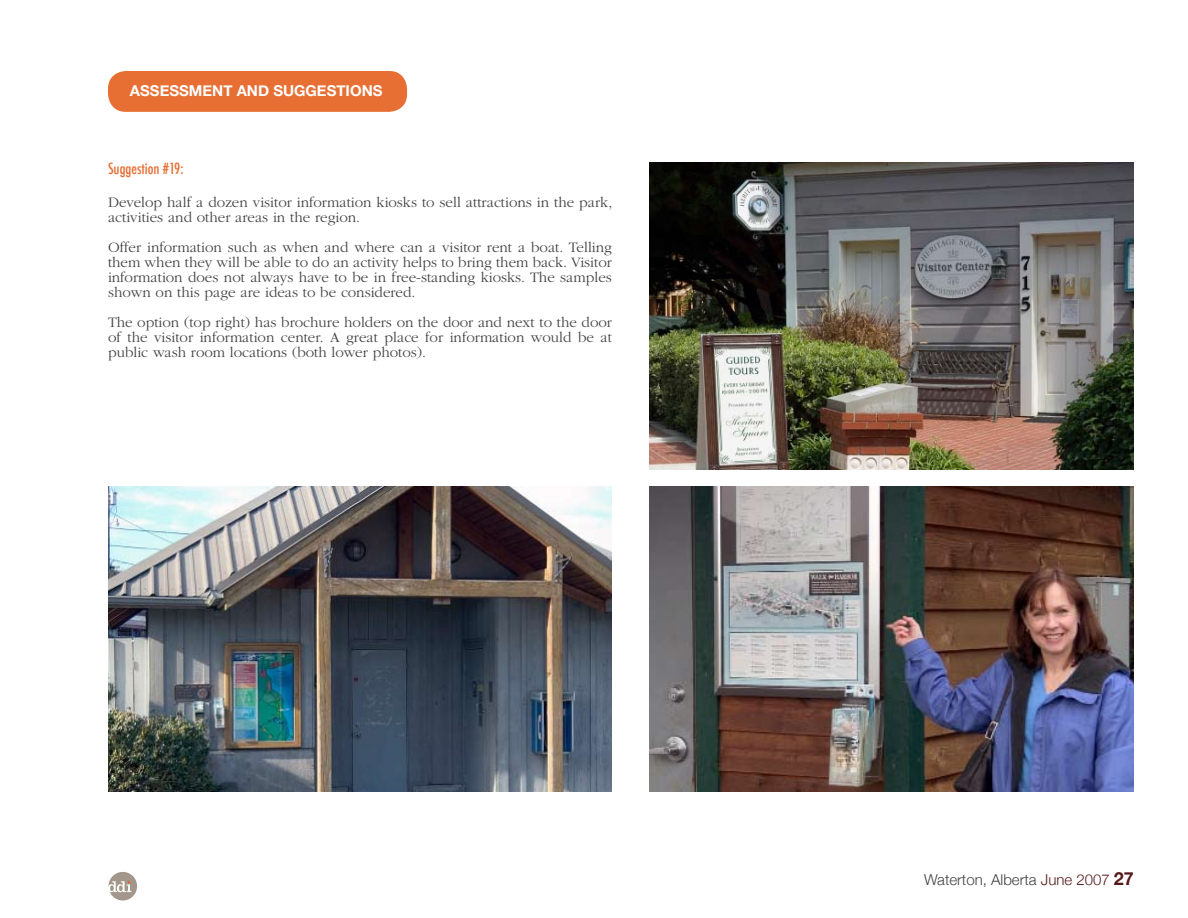
<style>
.page{position:relative;width:1188px;height:918px;background:#fff}
.page>*{position:absolute;margin:0;border:0;box-sizing:border-box;transform-origin:0 0}
.t1{font:300 15px/15px "ITC Garamond Std";color:#414142;text-align:justify}
.t2{font:300 15px "Helvetica Neue";color:#414142}
.t3{font:700 15px "Helvetica Neue";color:#fff}
.t4{font:500 condensed 15px "Futura";color:#e76f34}
.s1{color:#57181b}
.s2{font-weight:700;font-size:18px;color:#57181b}
</style>
<div class="page">
<div style="left:109px;top:872px;width:28px;height:29px;background:#a2978a;border-radius:50%"></div>
<svg style="left:108px;top:881px;width:23px;height:11px"></svg>
<div style="left:108px;top:71px;width:299px;height:41px;background:#e76f34;border-radius:18px"></div>
<img style="left:650px;top:162px;width:484px;height:308px">
<img style="left:650px;top:486px;width:484px;height:306px">
<img style="left:108px;top:486px;width:504px;height:306px">
<p class="t3" style="left:130px;top:81px;width:254px">ASSESSMENT AND SUGGESTIONS</p>
<p class="t4" style="left:108px;top:159px;width:77px">Suggestion #19:</p>
<p class="t1" style="left:108px;top:195px;width:506px">Develop half a dozen visitor information kiosks to sell attractions in the park, activities and other areas in the region.</p>
<p class="t1" style="left:108px;top:240px;width:505px">Offer information such as when and where can a visitor rent a boat. Telling them when they will be able to do an activity helps to bring them back. Visitor information does not always have to be in free-standing kiosks. The samples shown on this page are ideas to be considered.</p>
<p class="t1" style="left:108px;top:315px;width:505px">The option (top right) has brochure holders on the door and next to the door of the visitor information center. A great place for information would be at public wash room locations (both lower photos).</p>
<p class="t2" style="left:924px;top:870px;width:211px">Waterton, Alberta <span class="s1">June 2007</span> <span class="s2">27</span></p>
</div>
